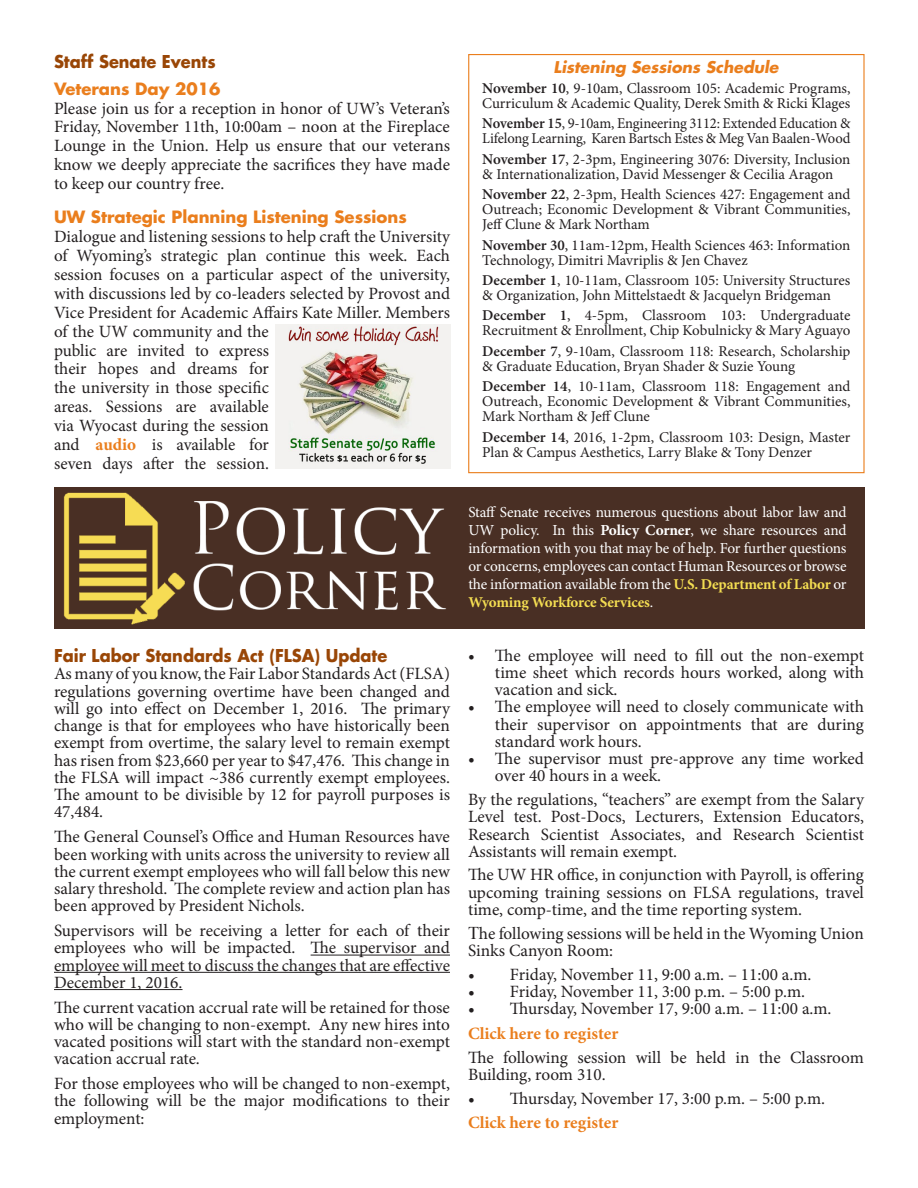
<style>
.page{position:relative;width:918px;height:1188px;background:#fff}
.page>*{position:absolute;margin:0;border:0;box-sizing:border-box;transform-origin:0 0}
.t1{font:17.25px/17.2px "Minion Pro";color:#231f20;text-align:justify}
.t2{font:700 17.25px "Futura Std";color:#994606;scale:.94 1}
.t3{font:700 17.25px "Minion Pro";color:#ea7e1d}
.t4{font:700 16.5px "Futura Std";color:#ea7e1d}
.t5{font:italic 700 15.75px "Futura Std";color:#ea7e1d}
.t6{font:15.3px/18px "Minion Pro";letter-spacing:-.01em;color:#fff;text-align:justify}
.t7{font:15px/15px "Minion Pro";letter-spacing:-.005em;color:#231f20}
.t8{font:700 15px "Minion Pro";letter-spacing:-.01em;color:#f4de52}
.s1{font-weight:700;color:#ea7e1d}
.s2{font-weight:600}
.s3{font-weight:700}
.s4{font-weight:700;font-size:15px;color:#f4de52}
.s5{font-weight:400;font-size:15.3px;color:#fff}
.s6{font-family:"Times New Roman";font-size:18px}
</style>
<div class="page">
<img style="left:54px;top:487px;width:396px;height:141px">
<div style="left:450px;top:487px;width:415px;height:141px;background:#492f24"></div>
<hr style="left:311px;top:955px;width:139px;height:1px;background:#231f20">
<hr style="left:54px;top:972px;width:396px;height:1px;background:#231f20">
<hr style="left:54px;top:989px;width:129px;height:1px;background:#231f20">
<img style="left:275px;top:324px;width:176px;height:145px">
<p class="t2" style="left:54px;top:50px;width:174px">Staff Senate Events</p>
<p class="t4" style="left:54px;top:78px;width:168px">Veterans Day 2016</p>
<p class="t1" style="left:54px;top:99px;width:398px;line-height:18.9px">Please join us for a reception in honor of UW’s Veteran’s Friday, November 11th, 10:00am – noon at the Fireplace Lounge in the Union. Help us ensure that our veterans know we deeply appreciate the sacrifices they have made to keep our country free.</p>
<p class="t4" style="left:54px;top:206px;width:354px">UW Strategic Planning Listening Sessions</p>
<p class="t1" style="left:54px;top:227px;width:398px;line-height:18.9px;text-align:left">Dialogue and listening sessions to help craft the University of Wyoming’s strategic plan continue this week. Each session focuses on a particular aspect of the university, with discussions led by co-leaders selected by Provost and Vice President for Academic Affairs Kate Miller. Members of the UW community and the<br>public are invited to express<br>their hopes and dreams for<br>the university in those specific<br>areas. Sessions are available<br>via Wyocast during the session<br>and <span class="s1">audio</span> is available for<br>seven days after the session.</p>
<p class="t2" style="left:54px;top:644px;width:356px">Fair Labor Standards Act (FLSA) Update</p>
<p class="t1" style="left:54px;top:665px;width:398px">As many of you know, the Fair Labor Standards Act (FLSA) regulations governing overtime have been changed and will go into effect on December 1, 2016. The primary change is that for employees who have historically been exempt from overtime, the salary level to remain exempt has risen from $23,660 per year to $47,476. This change in the FLSA will impact ~386 currently exempt employees.<br>The amount to be divisible by 12 for payroll purposes is 47,484.</p>
<p class="t1" style="left:54px;top:828px;width:398px">The General Counsel’s Office and Human Resources have been working with units across the university to review all the current exempt employees who will fall below this new salary threshold. The complete review and action plan has been approved by President Nichols.</p>
<p class="t1" style="left:54px;top:922px;width:398px">Supervisors will be receiving a letter for each of their employees who will be impacted. The supervisor and employee will meet to discuss the changes that are effective December 1, 2016.</p>
<p class="t1" style="left:54px;top:999px;width:397px">The current vacation accrual rate will be retained for those who will be changing to non-exempt. Any new hires into vacated positions will start with the standard non-exempt vacation accrual rate.</p>
<p class="t1" style="left:54px;top:1075px;width:398px">For those employees who will be changed to non-exempt, the following will be the major modifications to their employment:</p>
<p class="t5" style="left:554px;top:57px;width:226px">Listening Sessions Schedule</p>
<p class="t7" style="left:482px;top:81px;width:370px"><span class="s2">November 10</span>, 9-10am, Classroom 105: Academic Programs,<br>Curriculum &amp; Academic Quality, Derek Smith &amp; Ricki Klages</p>
<p class="t7" style="left:482px;top:116px;width:370px"><span class="s2">November 15</span>, 9-10am, Engineering 3112: Extended Education &amp;<br>Lifelong Learning, Karen Bartsch Estes &amp; Meg Van Baalen-Wood</p>
<p class="t7" style="left:482px;top:152px;width:370px"><span class="s2">November 17</span>, 2-3pm, Engineering 3076: Diversity, Inclusion &amp; Internationalization, David Messenger &amp; Cecilia Aragon</p>
<p class="t7" style="left:482px;top:187px;width:370px;text-align:justify"><span class="s2">November 22</span>, 2-3pm, Health Sciences 427: Engagement and Outreach; Economic Development &amp; Vibrant Communities, Jeff Clune &amp; Mark Northam</p>
<p class="t7" style="left:482px;top:237px;width:370px"><span class="s2">November 30</span>, 11am-12pm, Health Sciences 463: Information<br>Technology, Dimitri Mavriplis &amp; Jen Chavez</p>
<p class="t7" style="left:482px;top:273px;width:370px"><span class="s2">December 1</span>, 10-11am, Classroom 105: University Structures &amp; Organization, John Mittelstaedt &amp; Jacquelyn Bridgeman</p>
<p class="t7" style="left:482px;top:308px;width:370px"><span class="s2">December 1</span>, 4-5pm, Classroom 103: Undergraduate<br>Recruitment &amp; Enrollment, Chip Kobulnicky &amp; Mary Aguayo</p>
<p class="t7" style="left:482px;top:344px;width:370px"><span class="s2">December 7</span>, 9-10am, Classroom 118: Research, Scholarship &amp; Graduate Education, Bryan Shader &amp; Suzie Young</p>
<p class="t7" style="left:482px;top:379px;width:370px;text-align:justify"><span class="s2">December 14</span>, 10-11am, Classroom 118: Engagement and Outreach, Economic Development &amp; Vibrant Communities, Mark Northam &amp; Jeff Clune</p>
<p class="t7" style="left:482px;top:429px;width:370px"><span class="s2">December 14</span>, 2016, 1-2pm, Classroom 103: Design, Master<br>Plan &amp; Campus Aesthetics, Larry Blake &amp; Tony Denzer</p>
<p class="t6" style="left:468px;top:503px;width:380px">Staff Senate receives numerous questions about labor law and UW policy. In this <span class="s3">Policy Corner</span>, we share resources and information with you that may be of help. For further questions or concerns, employees can contact Human Resources or browse the information available from the <span class="s4">U.S. Department of Labor</span> or</p>
<p class="t8" style="left:468px;top:591px;width:186px">Wyoming Workforce Services<span class="s5">.</span></p>
<p class="t1" style="left:495px;top:646px;width:371px;text-indent:-27px">• The employee will need to fill out the non-exempt time sheet which records hours worked, along with vacation and sick.</p>
<p class="t1" style="left:495px;top:698px;width:371px;text-indent:-27px">• The employee will need to closely communicate with their supervisor on appointments that are during standard work hours.</p>
<p class="t1" style="left:495px;top:750px;width:371px;text-indent:-27px">• The supervisor must pre-approve any time worked over 40 hours in a week.</p>
<p class="t1" style="left:468px;top:791px;width:398px">By the regulations, “teachers” are exempt from the Salary Level test. Post-Docs, Lecturers, Extension Educators, Research Scientist Associates, and Research Scientist Assistants will remain exempt.</p>
<p class="t1" style="left:468px;top:866px;width:398px">The UW HR office, in conjunction with Payroll, is offering upcoming training sessions on FLSA regulations, travel time, comp-time, and the time reporting system.</p>
<p class="t1" style="left:468px;top:925px;width:397px"><span class="s6">T</span>he following sessions will be held in the Wyoming Union<br>Sinks Canyon Room:</p>
<p class="t1" style="left:468px;top:966px;width:345px">• Friday, November 11, 9:00 a.m. – 11:00 a.m.</p>
<p class="t1" style="left:468px;top:983px;width:339px">• Friday, November 11, 3:00 p.m. – 5:00 p.m.</p>
<p class="t1" style="left:468px;top:1000px;width:365px">• Thursday, November 17, 9:00 a.m. – 11:00 a.m.</p>
<p class="t3" style="left:468px;top:1021px;width:152px">Click here to register</p>
<p class="t1" style="left:468px;top:1049px;width:397px">The following session will be held in the Classroom<br>Building, room 310.</p>
<p class="t1" style="left:468px;top:1090px;width:359px">• Thursday, November 17, 3:00 p.m. – 5:00 p.m.</p>
<p class="t3" style="left:468px;top:1110px;width:152px">Click here to register</p>
</div>
